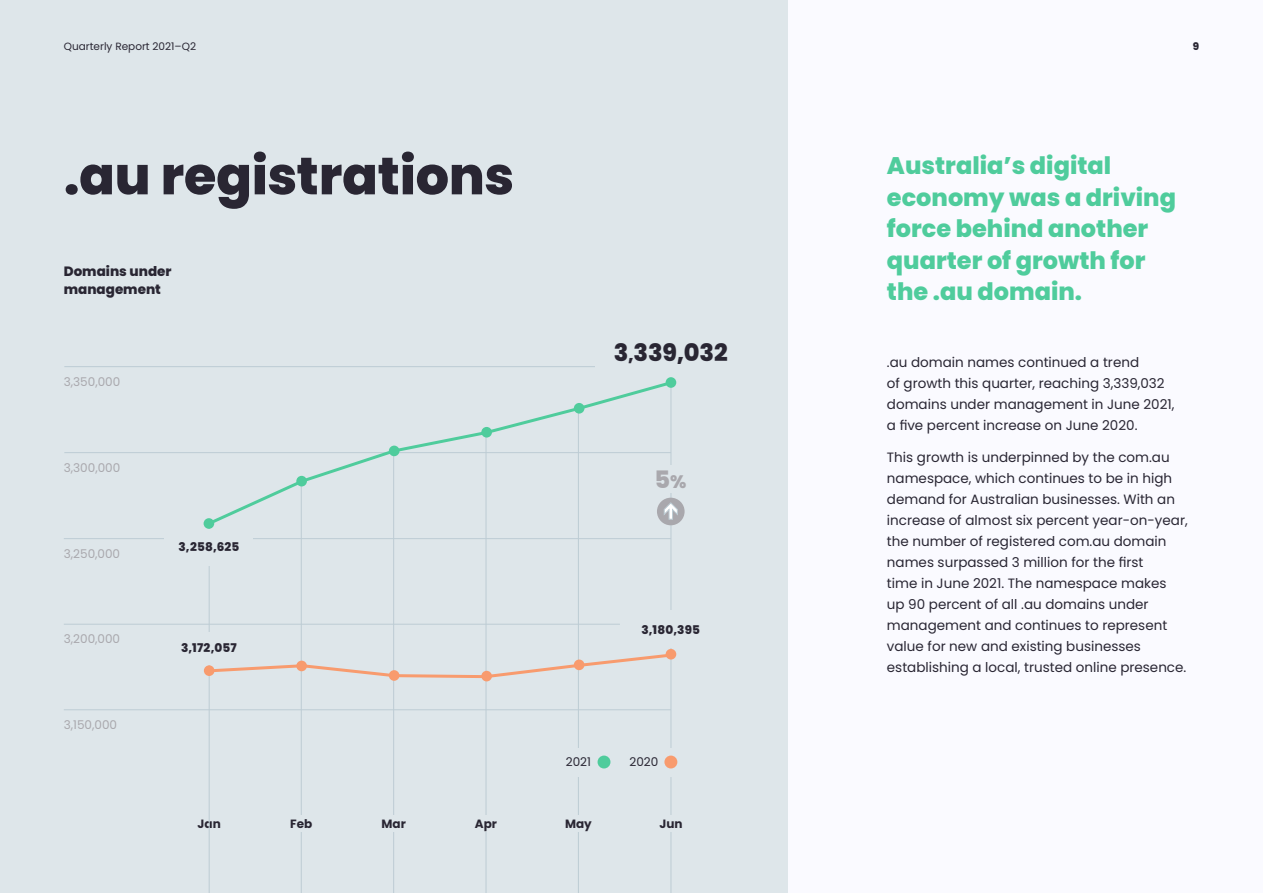
<style>
.page{position:relative;width:1263px;height:893px;background:#fafaff}
.page>*{position:absolute;margin:0;border:0;box-sizing:border-box;transform-origin:0 0}
.t1{font:800 52.5px "Poppins";letter-spacing:-.005em;color:#292633}
.t2{font:800 24px/31.5px "Poppins";color:#4fcc9c}
.t3{font:800 24px "Poppins";letter-spacing:-.005em;color:#292633}
.t4{font:800 24px "Poppins";color:#a9a8ad}
.t5{font:13.5px/21px "Poppins";color:#292633}
.t6{font:800 13.5px/18px "Poppins";color:#292633}
.t7{font:12px "Poppins";color:#a9a8ad}
.t8{font:800 12px "Poppins";letter-spacing:.015em;color:#292633}
.t9{font:700 12px "Poppins";color:#292633}
.t10{font:12px "Poppins";color:#292633}
.t11{font:10.5px "Poppins";color:#292633}
.t12{font:800 10.5px "Poppins";color:#292633}
.s1{font-size:18px}
</style>
<div class="page">
<div style="left:0;top:0;width:788px;height:893px;background:#dee6ea"></div>
<hr style="left:64px;top:366px;width:556px;height:1px;background:#bdccd4">
<hr style="left:64px;top:452px;width:607px;height:1px;background:#bdccd4">
<hr style="left:64px;top:709px;width:607px;height:1px;background:#bdccd4">
<hr style="left:64px;top:538px;width:607px;height:1px;background:#bdccd4">
<hr style="left:64px;top:624px;width:556px;height:1px;background:#bdccd4">
<hr style="left:486px;top:432px;width:1px;height:461px;background:#bdccd4">
<div style="left:470px;top:816px;width:32px;height:16px;background:#dee6ea"></div>
<div style="left:481px;top:671px;width:11px;height:10px;background:#f89b6e;border-radius:50%"></div>
<hr style="left:301px;top:481px;width:1px;height:412px;background:#bdccd4">
<div style="left:289px;top:816px;width:25px;height:16px;background:#dee6ea"></div>
<hr style="left:578px;top:408px;width:1px;height:485px;background:#bdccd4">
<div style="left:558px;top:816px;width:41px;height:16px;background:#dee6ea"></div>
<hr style="left:393px;top:451px;width:1px;height:442px;background:#bdccd4">
<div style="left:376px;top:816px;width:35px;height:16px;background:#dee6ea"></div>
<hr style="left:671px;top:382px;width:1px;height:511px;background:#bdccd4">
<div style="left:653px;top:816px;width:35px;height:16px;background:#dee6ea"></div>
<div style="left:595px;top:333px;width:152px;height:39px;background:#dee6ea"></div>
<div style="left:666px;top:377px;width:10px;height:11px;background:#4fcc9c;border-radius:50%"></div>
<div style="left:666px;top:649px;width:10px;height:10px;background:#f89b6e;border-radius:50%"></div>
<div style="left:627px;top:611px;width:88px;height:37px;background:#dee6ea"></div>
<hr style="left:209px;top:521px;width:1px;height:372px;background:#bdccd4">
<div style="left:204px;top:518px;width:10px;height:11px;background:#4fcc9c;border-radius:50%"></div>
<div style="left:204px;top:665px;width:10px;height:11px;background:#f89b6e;border-radius:50%"></div>
<div style="left:165px;top:529px;width:88px;height:37px;background:#dee6ea"></div>
<div style="left:174px;top:632px;width:69px;height:32px;background:#dee6ea"></div>
<div style="left:553px;top:748px;width:136px;height:29px;background:#dee6ea"></div>
<div style="left:597px;top:756px;width:13px;height:12px;background:#4fcc9c;border-radius:50%"></div>
<div style="left:664px;top:756px;width:13px;height:12px;background:#f89b6e;border-radius:50%"></div>
<svg style="left:208px;top:652px;width:465px;height:28px"></svg>
<svg style="left:207px;top:379px;width:466px;height:148px"></svg>
<div style="left:657px;top:498px;width:28px;height:27px;background:#a9a8ad;border-radius:50%"></div>
<svg style="left:664px;top:502px;width:14px;height:18px"></svg>
<div style="left:626px;top:465px;width:89px;height:28px;background:#dee6ea"></div>
<p class="t11" style="left:64px;top:40px;width:134px">Quarterly Report 2021–Q2</p>
<h1 class="t1" style="left:64px;top:146px;width:452px">.au registrations</h1>
<p class="t6" style="left:64px;top:262px;width:109px">Domains under management</p>
<p class="t7" style="left:64px;top:375px;width:58px">3,350,000</p>
<p class="t7" style="left:64px;top:461px;width:58px">3,300,000</p>
<p class="t7" style="left:64px;top:546px;width:58px">3,250,000</p>
<p class="t7" style="left:64px;top:632px;width:58px">3,200,000</p>
<p class="t7" style="left:64px;top:718px;width:55px">3,150,000</p>
<p class="t8" style="left:178px;top:540px;width:62px">3,258,625</p>
<p class="t8" style="left:181px;top:641px;width:57px">3,172,057</p>
<p class="t9" style="left:198px;top:817px;width:25px">Jan</p>
<h2 class="t3" style="left:614px;top:339px;width:116px">3<span class="s1">,</span>339,032</h2>
<h2 class="t4" style="left:654px;top:465px;width:33px">5<span class="s1">%</span></h2>
<p class="t8" style="left:641px;top:622px;width:60px">3,180,395</p>
<p class="t10" style="left:566px;top:755px;width:27px">2021</p>
<p class="t10" style="left:629px;top:755px;width:30px">2020</p>
<p class="t9" style="left:290px;top:817px;width:24px">Feb</p>
<p class="t9" style="left:381px;top:817px;width:26px">Mar</p>
<p class="t9" style="left:475px;top:817px;width:24px">Apr</p>
<p class="t9" style="left:565px;top:817px;width:28px">May</p>
<p class="t9" style="left:659px;top:817px;width:25px">Jun</p>
<p class="t12" style="left:1193px;top:40px;width:8px">9</p>
<h2 class="t2" style="left:887px;top:150px;width:291px">Australia’s digital economy was a driving force behind another quarter of growth for the .au domain.</h2>
<p class="t5" style="left:887px;top:352px;width:289px">.au domain names continued a trend<br>of growth this quarter, reaching 3,339,032 domains under management in June 2021, a five percent increase on June 2020.</p>
<p class="t5" style="left:887px;top:447px;width:302px">This growth is underpinned by the com.au namespace, which continues to be in high demand for Australian businesses. With an increase of almost six percent year-on-year, the number of registered com.au domain names surpassed 3 million for the first<br>time in June 2021. The namespace makes up 90 percent of all .au domains under management and continues to represent value for new and existing businesses establishing a local, trusted online presence.</p>
</div>
